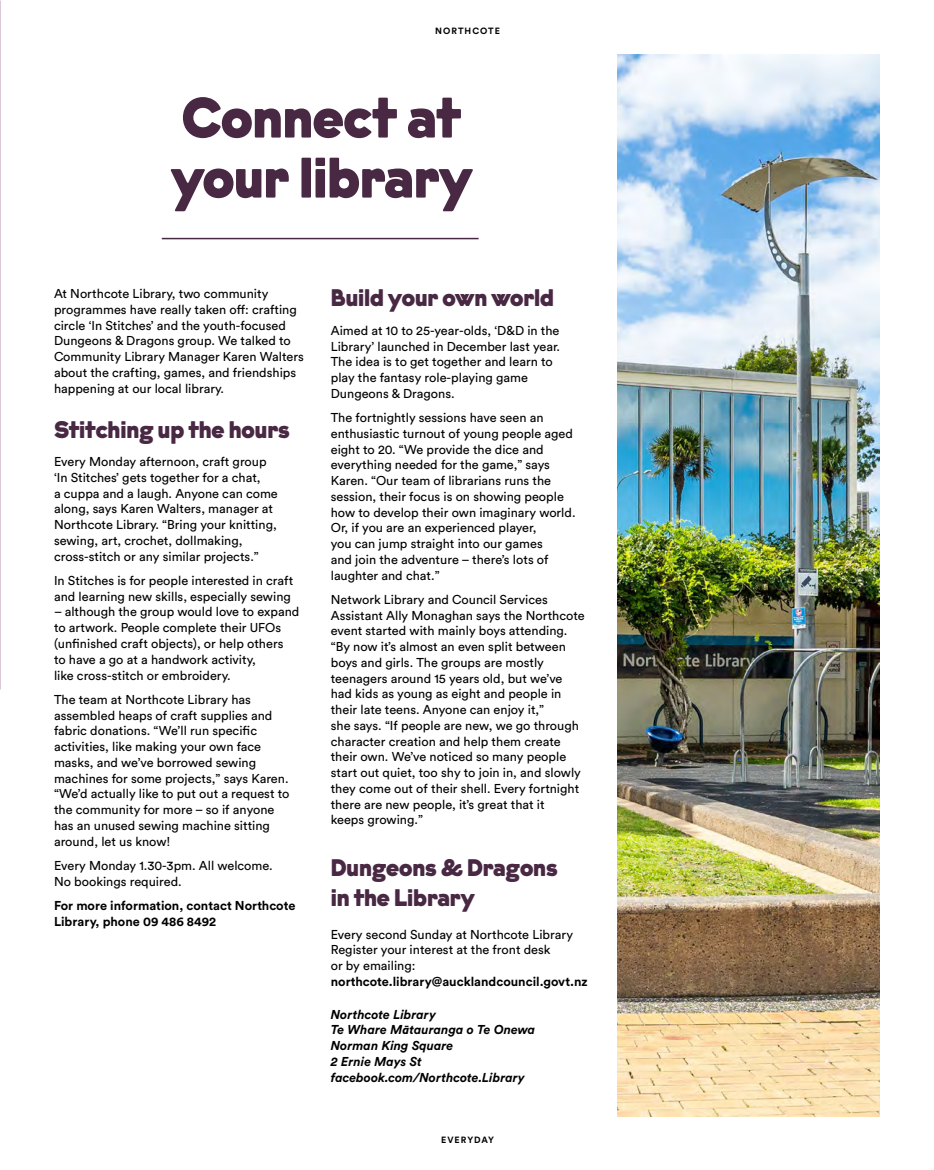
<style>
.page{position:relative;width:934px;height:1170px;background:#fff}
.page>*{position:absolute;margin:0;border:0;box-sizing:border-box;transform-origin:0 0}
.t1{font:57px/60px "Krana Fat B";letter-spacing:-.005em;color:#482843}
.t2{font:24px/30px "Krana Fat B";letter-spacing:-.005em;color:#482843}
.t3{font:12.75px/15.8px "Circular Std";color:#000}
.t4{font:italic 700 12.75px/15.8px "Circular Std";color:#000}
.t5{font:700 12.75px/15.8px "Circular Std";color:#000}
.t6{font:700 9px "Circular Std";letter-spacing:.11em;color:#000}
.s1{font-family:"Ministry";font-size:12px}
</style>
<div class="page">
<img style="left:617px;top:54px;width:263px;height:1062px">
<hr style="left:162px;top:238px;width:317px;height:1px;background:#482843">
<p class="t6" style="left:435px;top:25px;width:66px">NORTHCOTE</p>
<h1 class="t1" style="left:171px;top:87px;width:303px">Connect at your library</h1>
<p class="t3" style="left:54px;top:286px;width:251px">At Northcote Library, two community programmes have really taken off: crafting circle ‘In Stitches’ and the youth-focused Dungeons &amp; Dragons group. We talked to Community Library Manager Karen Walters about the crafting, games, and friendships happening at our local library.</p>
<h2 class="t2" style="left:54px;top:414px;width:237px">Stitching up the hours</h2>
<p class="t3" style="left:54px;top:454px;width:225px">Every Monday afternoon, craft group ‘In Stitches’ gets together for a chat,<br>a cuppa and a laugh. Anyone can come along, says Karen Walters, manager at Northcote Library. “Bring your knitting, sewing, art, crochet, dollmaking, cross-stitch or any similar projects.”</p>
<p class="t3" style="left:54px;top:572px;width:241px">In Stitches is for people interested in craft and learning new skills, especially sewing</p>
<p class="t3" style="left:54px;top:604px;width:247px">– although the group would love to expand to artwork. People complete their UFOs (unfinished craft objects), or help others<br>to have a go at a handwork activity,<br>like cross-stitch or embroidery.</p>
<p class="t3" style="left:54px;top:691px;width:237px">The team at Northcote Library has assembled heaps of craft supplies and fabric donations. “We’ll run specific activities, like making your own face masks, and we’ve borrowed sewing machines for some projects,” says Karen. “We’d actually like to put out a request to the community for more – so if anyone has an unused sewing machine sitting around, let us know!</p>
<p class="t3" style="left:54px;top:857px;width:220px">Every Monday 1.30-3pm. All welcome.<br>No bookings required.</p>
<p class="t5" style="left:54px;top:897px;width:243px">For more information, contact Northcote<br>Library, phone 09 486 8492</p>
<h2 class="t2" style="left:331px;top:283px;width:225px">Build your own world</h2>
<p class="t3" style="left:331px;top:322px;width:231px">Aimed at 10 to 25-year-olds, ‘D&amp;D in the Library’ launched in December last year.<br>The idea is to get together and learn to play the fantasy role-playing game Dungeons &amp; Dragons.</p>
<p class="t3" style="left:331px;top:410px;width:246px">The fortnightly sessions have seen an enthusiastic turnout of young people aged eight to 20. “We provide the dice and everything needed for the game,” says Karen. “Our team of librarians runs the session, their focus is on showing people how to develop their own imaginary world.<br>Or, if you are an experienced player,<br>you can jump straight into our games<br>and join the adventure – there’s lots of laughter and chat.”</p>
<p class="t3" style="left:331px;top:591px;width:255px">Network Library and Council Services Assistant Ally Monaghan says the Northcote event started with mainly boys attending. “By now it’s almost an even split between boys and girls. The groups are mostly teenagers around 15 years old, but we’ve had kids as young as eight and people in their late teens. Anyone can enjoy it,”<br>she says. “If people are new, we go through character creation and help them create their own. We’ve noticed so many people start out quiet, too shy to join in, and slowly they come out of their shell. Every fortnight there are new people, it’s great that it<br>keeps growing.”</p>
<h2 class="t2" style="left:331px;top:852px;width:228px">Dungeons &amp; Dragons in the Library</h2>
<p class="t3" style="left:331px;top:926px;width:244px">Every second Sunday at Northcote Library<br>Register your interest at the front desk<br>or by emailing:</p>
<p class="t5" style="left:331px;top:973px;width:258px">northcote.library@aucklandcouncil.govt.nz</p>
<p class="t4" style="left:331px;top:1006px;width:206px">Northcote Library<br>Te Whare M<span class="s1">ā</span>tauranga o Te Onewa<br>Norman King Square<br>2 Ernie Mays St facebook.com/Northcote.Library</p>
<p class="t6" style="left:441px;top:1134px;width:54px">EVERYDAY</p>
</div>
